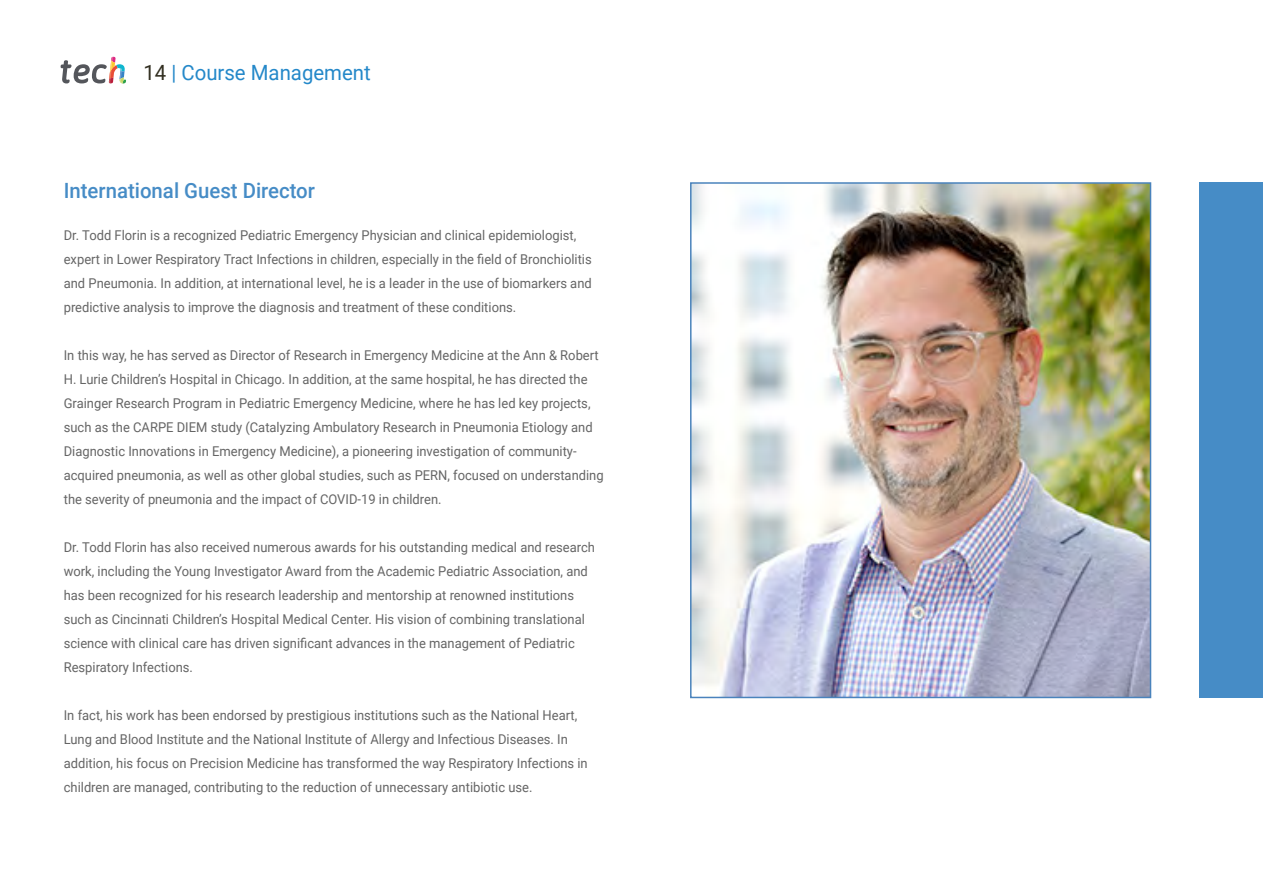
<style>
.page{position:relative;width:1263px;height:893px;background:#fff}
.page>*{position:absolute;margin:0;border:0;box-sizing:border-box;transform-origin:0 0}
.t1{font:500 21px "Roboto";color:#468cc6}
.t2{font:21px "Roboto";color:#2488c9}
.t3{font:13.5px/24px "Roboto";color:#656565;scale:.96 1}
.s1{color:#312e20}
</style>
<div class="page">
<img style="left:693px;top:185px;width:455px;height:510px">
<div style="left:690px;top:182px;width:461px;height:516px;border:2px solid #4a83bc"></div>
<svg style="left:61px;top:57px;width:65px;height:27px"></svg>
<div style="left:1199px;top:182px;width:64px;height:516px;background:#468cc6"></div>
<h1 class="t2" style="left:144px;top:57px;width:229px"><span class="s1">14</span> | Course Management</h1>
<h1 class="t1" style="left:64px;top:176px;width:253px">International Guest Director</h1>
<p class="t3" style="left:64px;top:222px;width:551px">Dr. Todd Florin is a recognized Pediatric Emergency Physician and clinical epidemiologist, expert in Lower Respiratory Tract Infections in children, especially in the field of Bronchiolitis and Pneumonia. In addition, at international level, he is a leader in the use of biomarkers and predictive analysis to improve the diagnosis and treatment of these conditions.</p>
<p class="t3" style="left:64px;top:342px;width:564px">In this way, he has served as Director of Research in Emergency Medicine at the Ann &amp; Robert H. Lurie Children’s Hospital in Chicago. In addition, at the same hospital, he has directed the Grainger Research Program in Pediatric Emergency Medicine, where he has led key projects, such as the CARPE DIEM study (Catalyzing Ambulatory Research in Pneumonia Etiology and Diagnostic Innovations in Emergency Medicine), a pioneering investigation of community&shy;acquired pneumonia, as well as other global studies, such as PERN, focused on understanding the severity of pneumonia and the impact of COVID-19 in children.</p>
<p class="t3" style="left:64px;top:534px;width:555px">Dr. Todd Florin has also received numerous awards for his outstanding medical and research work, including the Young Investigator Award from the Academic Pediatric Association, and has been recognized for his research leadership and mentorship at renowned institutions such as Cincinnati Children’s Hospital Medical Center. His vision of combining translational science with clinical care has driven significant advances in the management of Pediatric Respiratory Infections.</p>
<p class="t3" style="left:64px;top:702px;width:547px">In fact, his work has been endorsed by prestigious institutions such as the National Heart, Lung and Blood Institute and the National Institute of Allergy and Infectious Diseases. In addition, his focus on Precision Medicine has transformed the way Respiratory Infections in children are managed, contributing to the reduction of unnecessary antibiotic use.</p>
</div>
